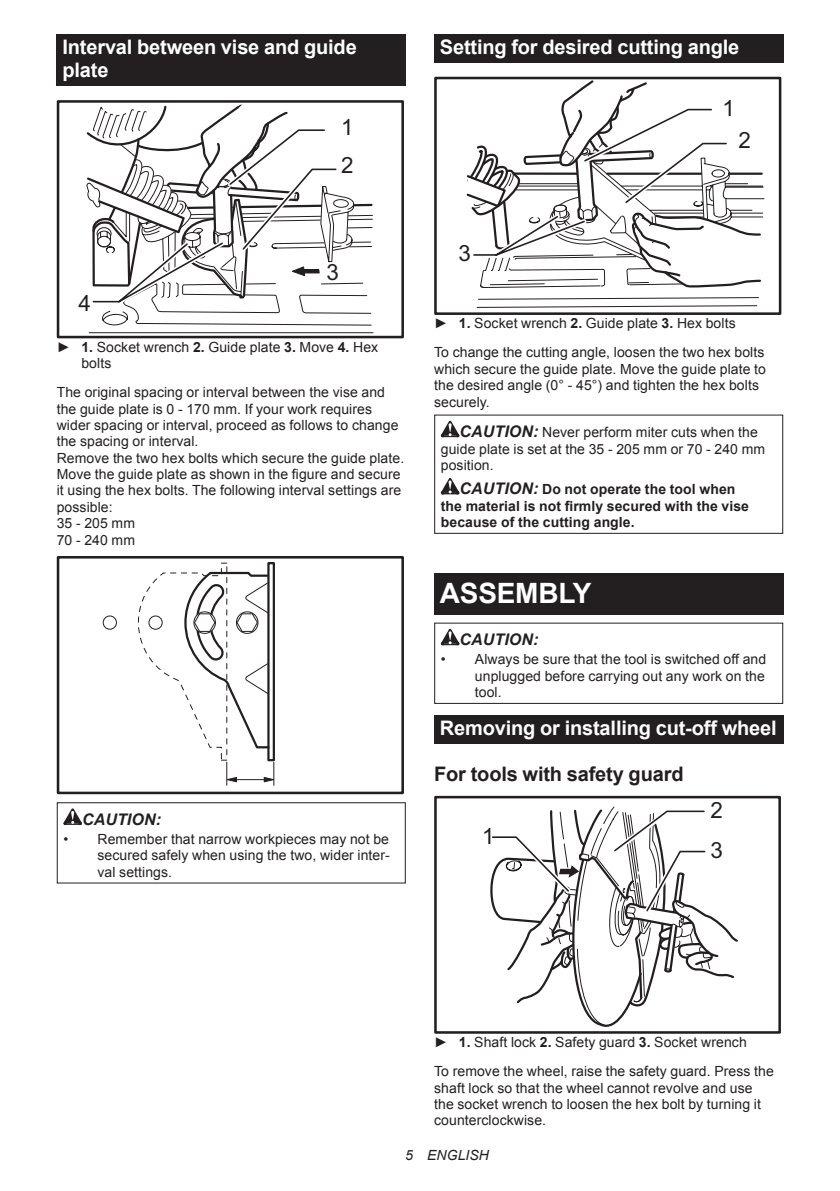
<style>
.page{position:relative;width:840px;height:1191px;background:#fff}
.page>*{position:absolute;margin:0;border:0;box-sizing:border-box;transform-origin:0 0}
.t1{font:700 28px "Arial";letter-spacing:-.01em;color:#fff}
.t2{font:22.4px/38.4px "Arial";color:#231f20}
.t3{font:700 20px/23.4px "Arial";letter-spacing:-.01em;color:#fff}
.t4{font:700 20px "Arial";letter-spacing:-.01em;color:#231f20}
.t5{font:italic 700 16px "Arial";letter-spacing:.005em;color:#231f20}
.t6{font:14px/16.4px "Arial";letter-spacing:.005em;color:#231f20}
.t7{font:700 14px/16.4px "Arial";letter-spacing:.005em;color:#231f20}
.t8{font:italic 14px "Arial";letter-spacing:.005em;color:#231f20}
.s1{font-weight:700}
.s2{font-weight:700;font-style:italic;font-size:16px}
.s3{font-style:italic;font-size:16px}
</style>
<div class="page">
<div style="left:57px;top:34px;width:348px;height:52px;background:#231f20"></div>
<div style="left:57px;top:100px;width:347px;height:238px;border:3px solid #231f20"></div>
<svg style="left:85px;top:104px;width:289px;height:234px"></svg>
<svg style="left:89px;top:125px;width:251px;height:183px"></svg>
<svg style="left:92px;top:129px;width:245px;height:175px"></svg>
<div style="left:57px;top:556px;width:347px;height:238px;border:3px solid #231f20"></div>
<svg style="left:102px;top:562px;width:173px;height:224px"></svg>
<hr style="left:234px;top:779px;width:32px;height:1px;background:#231f20">
<svg style="left:63px;top:808px;width:19px;height:17px"></svg>
<div style="left:57px;top:802px;width:348px;height:81px;border:1px solid #231f20"></div>
<div style="left:434px;top:34px;width:348px;height:29px;background:#231f20"></div>
<div style="left:434px;top:77px;width:347px;height:238px;border:3px solid #231f20"></div>
<svg style="left:464px;top:78px;width:297px;height:230px"></svg>
<svg style="left:440px;top:421px;width:19px;height:16px"></svg>
<svg style="left:440px;top:478px;width:19px;height:16px"></svg>
<div style="left:434px;top:414px;width:348px;height:120px;border:1px solid #231f20"></div>
<div style="left:434px;top:573px;width:348px;height:41px;background:#231f20"></div>
<svg style="left:440px;top:629px;width:19px;height:16px"></svg>
<div style="left:434px;top:622px;width:348px;height:82px;border:1px solid #231f20"></div>
<div style="left:434px;top:715px;width:348px;height:28px;background:#231f20"></div>
<div style="left:434px;top:796px;width:346px;height:237px;border:3px solid #231f20"></div>
<svg style="left:490px;top:806px;width:248px;height:221px"></svg>
<h3 class="t3" style="left:62px;top:36px;width:296px">Interval between vise and guide plate</h3>
<h2 class="t2" style="left:341px;top:108px;width:14px">1<br>2</h2>
<h2 class="t2" style="left:326px;top:253px;width:14px">3</h2>
<h2 class="t2" style="left:79px;top:284px;width:14px">4</h2>
<p class="t6" style="left:81px;top:339px;width:298px;text-indent:-25px">► <span class="s1">1.</span> Socket wrench <span class="s1">2.</span> Guide plate <span class="s1">3.</span> Move <span class="s1">4.</span> Hex bolts</p>
<p class="t6" style="left:57px;top:384px;width:349px">The original spacing or interval between the vise and the guide plate is 0 - 170 mm. If your work requires wider spacing or interval, proceed as follows to change the spacing or interval.<br>Remove the two hex bolts which secure the guide plate.<br>Move the guide plate as shown in the figure and secure it using the hex bolts. The following interval settings are possible:<br>35 - 205 mm<br>70 - 240 mm</p>
<p class="t5" style="left:82px;top:808px;width:80px">CAUTION:</p>
<p class="t6" style="left:97px;top:831px;width:294px;text-align:justify;text-indent:-34px">• Remember that narrow workpieces may not be secured safely when using the two, wider inter&shy;val settings.</p>
<h3 class="t3" style="left:439px;top:36px;width:301px">Setting for desired cutting angle</h3>
<h2 class="t2" style="left:458px;top:234px;width:14px">3</h2>
<h2 class="t2" style="left:722px;top:89px;width:14px">1</h2>
<h2 class="t2" style="left:738px;top:121px;width:14px">2</h2>
<p class="t6" style="left:434px;top:309px;width:331px;line-height:28.8px">► <span class="s1">1.</span> Socket wrench <span class="s1">2.</span> Guide plate <span class="s1">3.</span> Hex bolts<br>To change the cutting angle, loosen the two hex bolts</p>
<p class="t6" style="left:434px;top:361px;width:333px">which secure the guide plate. Move the guide plate to the desired angle (0° - 45°) and tighten the hex bolts securely.</p>
<p class="t6" style="left:440px;top:424px;width:325px;text-indent:19px"><span class="s2">CAUTION:</span> Never perform miter cuts when the guide plate is set at the 35 - 205 mm or 70 - 240 mm position.</p>
<p class="t7" style="left:440px;top:482px;width:309px;text-indent:19px"><span class="s3">CAUTION:</span> Do not operate the tool when the material is not firmly secured with the vise because of the cutting angle.</p>
<h1 class="t1" style="left:439px;top:575px;width:153px">ASSEMBLY</h1>
<p class="t5" style="left:459px;top:629px;width:80px">CAUTION:</p>
<p class="t6" style="left:474px;top:651px;width:293px;text-align:justify;text-indent:-34px">• Always be sure that the tool is switched off and unplugged before carrying out any work on the tool.</p>
<h3 class="t3" style="left:439px;top:717px;width:338px">Removing or installing cut-off wheel</h3>
<h3 class="t4" style="left:434px;top:761px;width:251px">For tools with safety guard</h3>
<h2 class="t2" style="left:482px;top:816px;width:14px">1</h2>
<h2 class="t2" style="left:710px;top:790px;width:14px;line-height:39.8px">2<br>3</h2>
<p class="t6" style="left:434px;top:1028px;width:341px;line-height:28.8px">► <span class="s1">1.</span> Shaft lock <span class="s1">2.</span> Safety guard <span class="s1">3.</span> Socket wrench<br>To remove the wheel, raise the safety guard. Press the</p>
<p class="t6" style="left:434px;top:1079px;width:328px">shaft lock so that the wheel cannot revolve and use the socket wrench to loosen the hex bolt by turning it counterclockwise.</p>
<p class="t8" style="left:405px;top:1146px;width:85px">5 ENGLISH</p>
</div>
